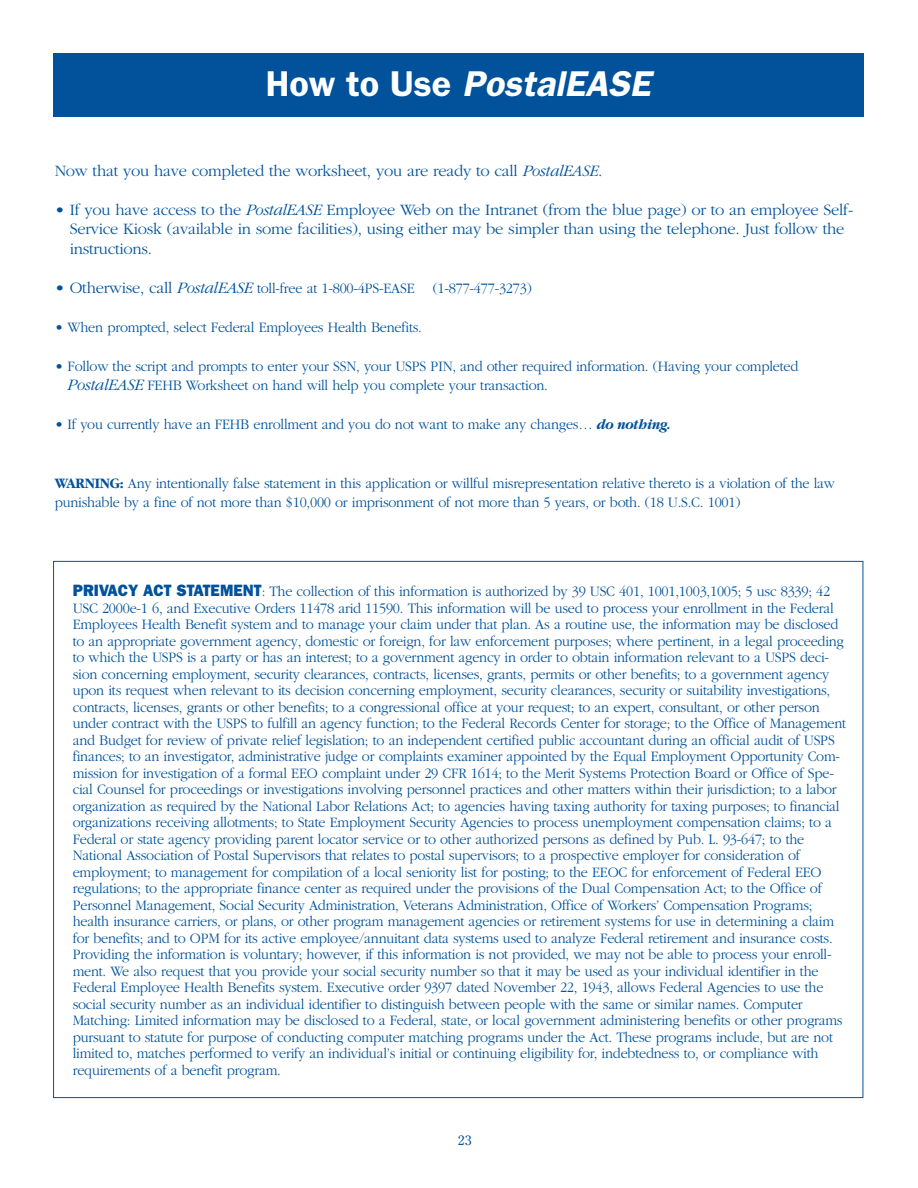
<style>
.page{position:relative;width:918px;height:1188px;background:#fff}
.page>*{position:absolute;margin:0;border:0;box-sizing:border-box;transform-origin:0 0}
.t1{font:italic 600 36px "Franklin Gothic";color:#fff}
.t2{font:300 16.5px/19.5px "Garamond";letter-spacing:-.015em;color:#01529b}
.t3{font:300 15px/16.5px "Garamond";letter-spacing:-.015em;color:#01529b;scale:.95 1}
.t4{font:13.5px "Clearface";color:#01529b}
.s1{font-style:normal}
.s2{font-style:italic}
.s3{font-size:16.5px}
.s4{font-style:italic;font-size:16.5px}
.s5{font-weight:700;font-style:italic}
.s6{font-weight:700}
.s7{font-family:"Franklin Gothic";font-weight:800;font-size:16.5px}
</style>
<div class="page">
<div style="left:53px;top:53px;width:810px;height:64px;background:#01529b"></div>
<h1 class="t1" style="left:266px;top:72px;width:387px"><span class="s1">How to Use</span> PostalEASE</h1>
<p class="t2" style="left:55px;top:162px;width:549px">Now that you have completed the worksheet, you are ready to call <span class="s2">PostalEASE</span>.</p>
<p class="t2" style="left:70px;top:201px;width:785px;text-indent:-15px">• If you have access to the <span class="s2">PostalEASE</span> Employee Web on the Intranet (from the blue page) or to an employee Self-<br>Service Kiosk (available in some facilities), using either may be simpler than using the telephone. Just follow the instructions.</p>
<p class="t3" style="left:55px;top:281px;width:504px"><span class="s3">• Otherwise, call</span> <span class="s4">PostalEASE</span> toll-free at 1-800-4PS-EASE (1-877-477-3273)</p>
<p class="t3" style="left:55px;top:320px;width:388px">• When prompted, select Federal Employees Health Benefits.</p>
<p class="t3" style="left:68px;top:357px;width:771px;line-height:19.5px;text-indent:-13px">• Follow the script and prompts to enter your SSN, your USPS PIN, and other required information. (Having your completed<br><span class="s4">PostalEASE</span> FEHB Worksheet on hand will help you complete your transaction.</p>
<p class="t3" style="left:55px;top:417px;width:650px">• If you currently have an FEHB enrollment and you do not want to make any changes… <span class="s5">do nothing.</span></p>
<p class="t3" style="left:55px;top:474px;width:823px;line-height:19.5px"><span class="s6">WARNING:</span> Any intentionally false statement in this application or willful misrepresentation relative thereto is a violation of the law punishable by a fine of not more than $10,000 or imprisonment of not more than 5 years, or both. (18 U.S.C. 1001)</p>
<p class="t3" style="left:73px;top:584px;width:816px"><span class="s7">PRIVACY ACT STATEMENT</span>: The collection of this information is authorized by 39 USC 401, 1001,1003,1005; 5 usc 8339; 42<br>USC 2000e-1 6, and Executive Orders 11478 arid 11590. This information will be used to process your enrollment in the Federal Employees Health Benefit system and to manage your claim under that plan. As a routine use, the information may be disclosed to an appropriate government agency, domestic or foreign, for law enforcement purposes; where pertinent, in a legal proceeding to which the USPS is a party or has an interest; to a government agency in order to obtain information relevant to a USPS deci&shy;sion concerning employment, security clearances, contracts, licenses, grants, permits or other benefits; to a government agency upon its request when relevant to its decision concerning employment, security clearances, security or suitability investigations, contracts, licenses, grants or other benefits; to a congressional office at your request; to an expert, consultant, or other person under contract with the USPS to fulfill an agency function; to the Federal Records Center for storage; to the Office of Management and Budget for review of private relief legislation; to an independent certified public accountant during an official audit of USPS finances; to an investigator, administrative judge or complaints examiner appointed by the Equal Employment Opportunity Com&shy;mission for investigation of a formal EEO complaint under 29 CFR 1614; to the Merit Systems Protection Board or Office of Spe&shy;cial Counsel for proceedings or investigations involving personnel practices and other matters within their jurisdiction; to a labor organization as required by the National Labor Relations Act; to agencies having taxing authority for taxing purposes; to financial organizations receiving allotments; to State Employment Security Agencies to process unemployment compensation claims; to a Federal or state agency providing parent locator service or to other authorized persons as defined by Pub. L. 93-647; to the National Association of Postal Supervisors that relates to postal supervisors; to a prospective employer for consideration of employment; to management for compilation of a local seniority list for posting; to the EEOC for enforcement of Federal EEO regulations; to the appropriate finance center as required under the provisions of the Dual Compensation Act; to the Office of Personnel Management, Social Security Administration, Veterans Administration, Office of Workers’ Compensation Programs; health insurance carriers, or plans, or other program management agencies or retirement systems for use in determining a claim for benefits; and to OPM for its active employee/annuitant data systems used to analyze Federal retirement and insurance costs.<br>Providing the information is voluntary; however, if this information is not provided, we may not be able to process your enroll&shy;ment. We also request that you provide your social security number so that it may be used as your individual identifier in the Federal Employee Health Benefits system. Executive order 9397 dated November 22, 1943, allows Federal Agencies to use the social security number as an individual identifier to distinguish between people with the same or similar names. Computer Matching: Limited information may be disclosed to a Federal, state, or local government administering benefits or other programs pursuant to statute for purpose of conducting computer matching programs under the Act. These programs include, but are not limited to, matches performed to verify an individual’s initial or continuing eligibility for, indebtedness to, or compliance with requirements of a benefit program.</p>
<p class="t4" style="left:458px;top:1135px;width:15px">23</p>
</div>
